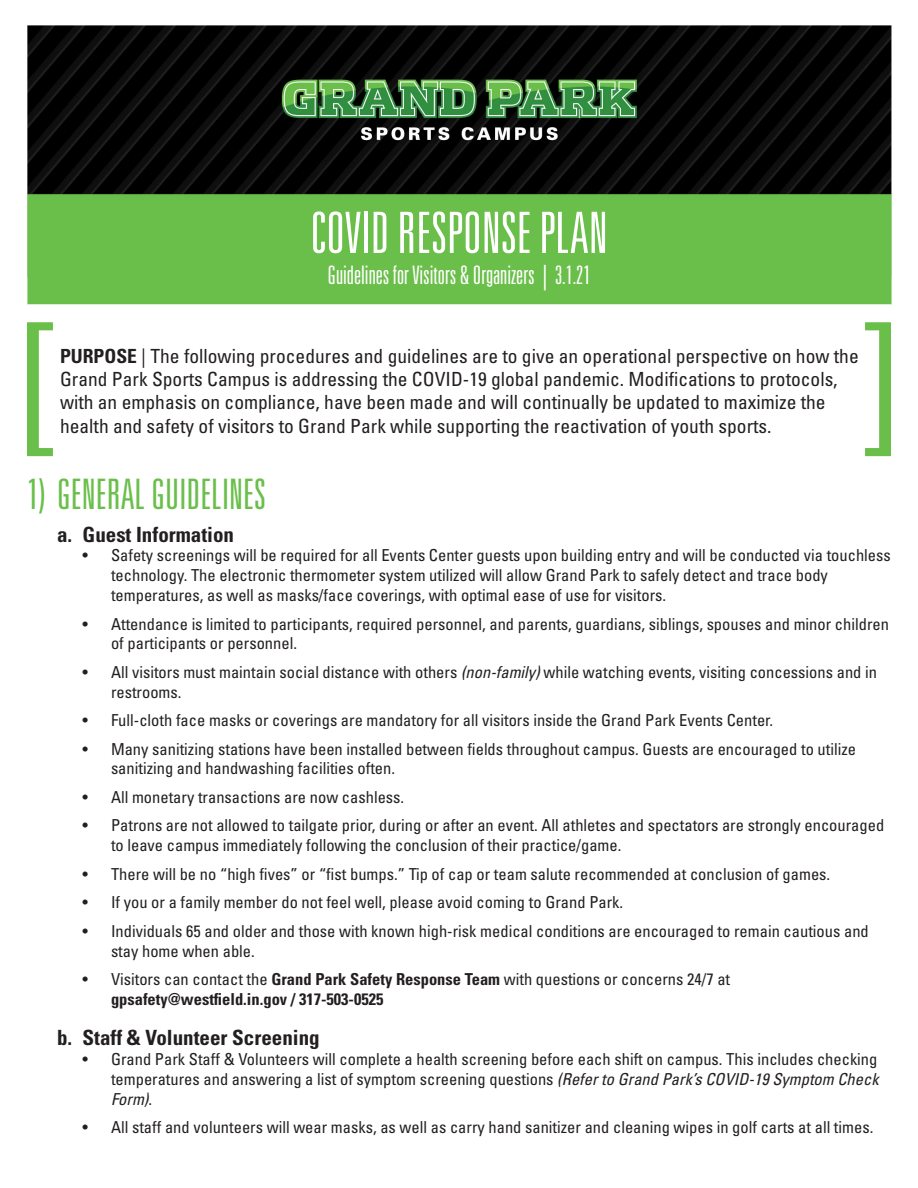
<style>
.page{position:relative;width:918px;height:1188px;background:#fff}
.page>*{position:absolute;margin:0;border:0;box-sizing:border-box;transform-origin:0 0}
.t1{font:300 ultra-condensed 57px "Univers LT Std";color:#fff}
.t2{font:300 ultra-condensed 42px "Univers LT Std";color:#6abf4b}
.t3{font:300 ultra-condensed 25.5px "Univers LT Std";color:#fff}
.t4{font:700 condensed 21px "Univers LT Std";color:#231f20}
.t5{font:condensed 19.5px/23.4px "Univers LT Std";color:#231f20}
.t6{font:condensed 16.5px/19.8px "Univers LT Std";color:#231f20}
.t7{font:700 condensed 16.5px "Univers LT Std";color:#231f20}
.s1{font-weight:400;font-stretch:condensed}
.s2{font-weight:700}
.s3{font-style:italic}
</style>
<div class="page">
<img style="left:27px;top:25px;width:865px;height:280px">
<svg style="left:27px;top:322px;width:26px;height:134px"></svg>
<svg style="left:865px;top:322px;width:26px;height:134px"></svg>
<p class="t1" style="left:310px;top:203px;width:299px">COVID RESPONSE PLAN</p>
<p class="t3" style="left:328px;top:261px;width:264px">Guidelines for Visitors &amp; Organizers <span class="s1">|</span> 3.1.21</p>
<p class="t5" style="left:60px;top:344px;width:800px"><span class="s2">PURPOSE</span> | The following procedures and guidelines are to give an operational perspective on how the Grand Park Sports Campus is addressing the COVID-19 global pandemic. Modifications to protocols, with an emphasis on compliance, have been made and will continually be updated to maximize the health and safety of visitors to Grand Park while supporting the reactivation of youth sports.</p>
<p class="t2" style="left:27px;top:472px;width:240px">1) GENERAL GUIDELINES</p>
<p class="t4" style="left:57px;top:521px;width:179px">a. Guest Information</p>
<p class="t6" style="left:111px;top:545px;width:781px;text-indent:-28px">• Safety screenings will be required for all Events Center guests upon building entry and will be conducted via touchless technology. The electronic thermometer system utilized will allow Grand Park to safely detect and trace body temperatures, as well as masks/face coverings, with optimal ease of use for visitors.</p>
<p class="t6" style="left:111px;top:614px;width:780px;text-indent:-28px">• Attendance is limited to participants, required personnel, and parents, guardians, siblings, spouses and minor children of participants or personnel.</p>
<p class="t6" style="left:111px;top:662px;width:768px;text-indent:-28px">• All visitors must maintain social distance with others <span class="s3">(non-family)</span> while watching events, visiting concessions and in restrooms.</p>
<p class="t6" style="left:83px;top:710px;width:692px">• Full-cloth face masks or coverings are mandatory for all visitors inside the Grand Park Events Center.</p>
<p class="t6" style="left:111px;top:739px;width:747px;text-indent:-28px">• Many sanitizing stations have been installed between fields throughout campus. Guests are encouraged to utilize sanitizing and handwashing facilities often.</p>
<p class="t6" style="left:83px;top:787px;width:323px">• All monetary transactions are now cashless.</p>
<p class="t6" style="left:111px;top:815px;width:775px;text-indent:-28px">• Patrons are not allowed to tailgate prior, during or after an event. All athletes and spectators are strongly encouraged to leave campus immediately following the conclusion of their practice/game.</p>
<p class="t6" style="left:83px;top:864px;width:749px">• There will be no “high fives” or “fist bumps.” Tip of cap or team salute recommended at conclusion of games.</p>
<p class="t6" style="left:83px;top:892px;width:542px">• If you or a family member do not feel well, please avoid coming to Grand Park.</p>
<p class="t6" style="left:111px;top:921px;width:759px;text-indent:-28px">• Individuals 65 and older and those with known high-risk medical conditions are encouraged to remain cautious and stay home when able.</p>
<p class="t6" style="left:83px;top:969px;width:649px">• Visitors can contact the <span class="s2">Grand Park Safety Response Team</span> with questions or concerns 24/7 at</p>
<p class="t7" style="left:111px;top:989px;width:274px">gpsafety@westfield.in.gov / 317-503-0525</p>
<p class="t4" style="left:57px;top:1025px;width:264px">b. Staff &amp; Volunteer Screening</p>
<p class="t6" style="left:111px;top:1049px;width:769px;text-align:justify;text-indent:-28px">• Grand Park Staff &amp; Volunteers will complete a health screening before each shift on campus. This includes checking temperatures and answering a list of symptom screening questions <span class="s3">(Refer to Grand Park’s COVID-19 Symptom Check Form)</span>.</p>
<p class="t6" style="left:83px;top:1117px;width:792px">• All staff and volunteers will wear masks, as well as carry hand sanitizer and cleaning wipes in golf carts at all times.</p>
</div>
